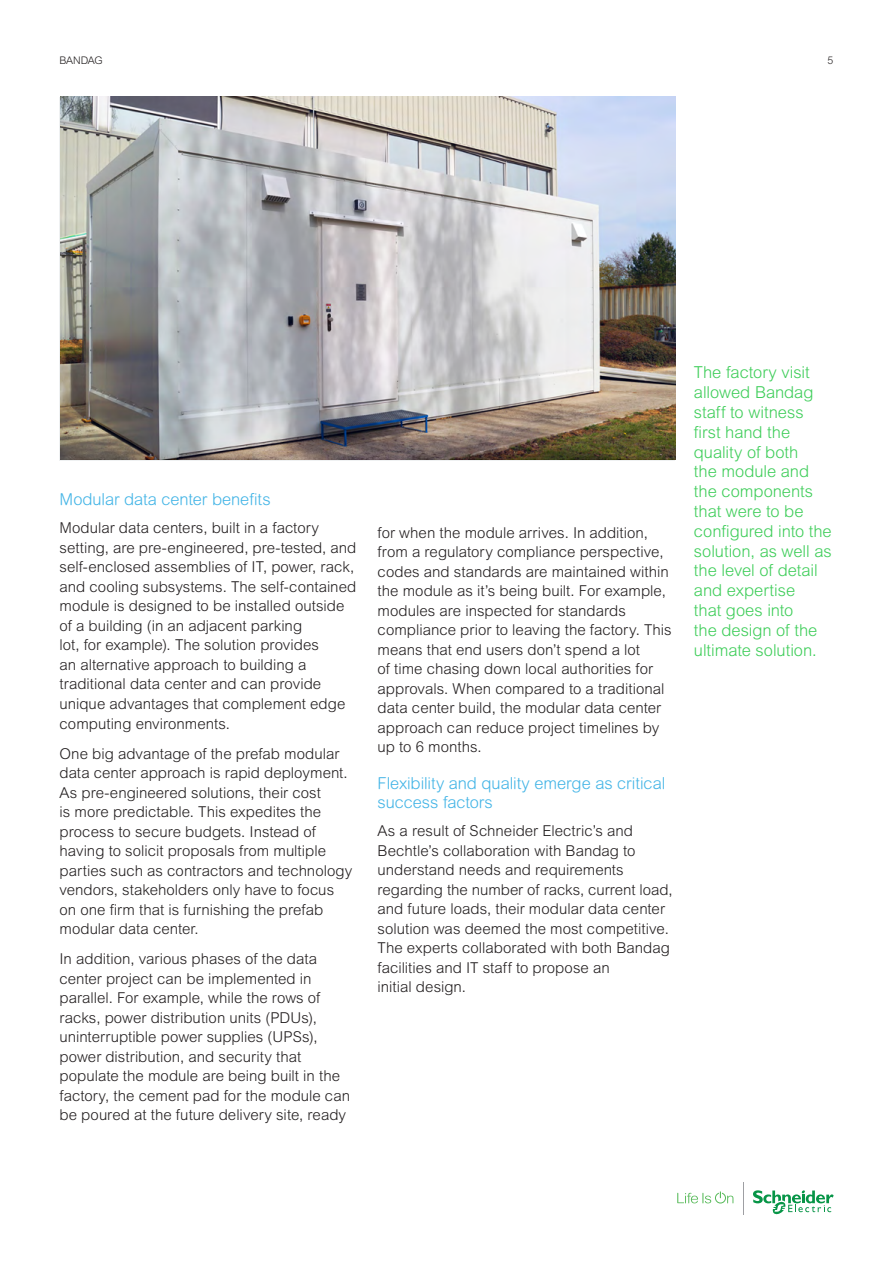
<style>
.page{position:relative;width:893px;height:1263px;background:#fff}
.page>*{position:absolute;margin:0;border:0;box-sizing:border-box;transform-origin:0 0}
.t1{font:300 16.5px/19.8px "Arial MT Std";letter-spacing:-.005em;color:#3dcd58}
.t2{font:300 16.5px/19.5px "Arial Rounded MT Std";letter-spacing:-.005em;color:#42b4e6}
.t3{font:300 15px/19.5px "Arial MT Std";color:#231f20}
.t4{font:300 10.5px "Arial MT Std";letter-spacing:-.03em;color:#231f20}
</style>
<div class="page">
<img style="left:60px;top:97px;width:615px;height:362px">
<svg style="left:677px;top:1191px;width:56px;height:12px"></svg>
<svg style="left:753px;top:1190px;width:81px;height:25px"></svg>
<hr style="left:743px;top:1182px;width:1px;height:32px;background:#9e9fa3">
<p class="t4" style="left:60px;top:54px;width:45px">BANDAG</p>
<p class="t4" style="left:828px;top:54px;width:7px">5</p>
<p class="t2" style="left:60px;top:491px;width:213px">Modular data center benefits</p>
<p class="t3" style="left:60px;top:518px;width:298px">Modular data centers, built in a factory setting, are pre-engineered, pre-tested, and self-enclosed assemblies of IT, power, rack, and cooling subsystems. The self-contained module is designed to be installed outside of a building (in an adjacent parking<br>lot, for example). The solution provides<br>an alternative approach to building a traditional data center and can provide unique advantages that complement edge computing environments.</p>
<p class="t3" style="left:60px;top:743px;width:294px">One big advantage of the prefab modular data center approach is rapid deployment.<br>As pre-engineered solutions, their cost<br>is more predictable. This expedites the process to secure budgets. Instead of having to solicit proposals from multiple parties such as contractors and technology vendors, stakeholders only have to focus on one firm that is furnishing the prefab modular data center.</p>
<p class="t3" style="left:60px;top:949px;width:292px">In addition, various phases of the data center project can be implemented in parallel. For example, while the rows of racks, power distribution units (PDUs), uninterruptible power supplies (UPSs), power distribution, and security that populate the module are being built in the factory, the cement pad for the module can be poured at the future delivery site, ready</p>
<p class="t3" style="left:378px;top:523px;width:296px">for when the module arrives. In addition, from a regulatory compliance perspective, codes and standards are maintained within the module as it’s being built. For example, modules are inspected for standards compliance prior to leaving the factory. This means that end users don’t spend a lot<br>of time chasing down local authorities for approvals. When compared to a traditional data center build, the modular data center approach can reduce project timelines by up to 6 months.</p>
<p class="t2" style="left:378px;top:774px;width:289px">Flexibility and quality emerge as critical success factors</p>
<p class="t3" style="left:378px;top:821px;width:296px">As a result of Schneider Electric’s and Bechtle’s collaboration with Bandag to understand needs and requirements regarding the number of racks, current load, and future loads, their modular data center solution was deemed the most competitive.<br>The experts collaborated with both Bandag facilities and IT staff to propose an<br>initial design.</p>
<p class="t1" style="left:694px;top:363px;width:139px">The factory visit allowed Bandag staff to witness first hand the quality of both<br>the module and the components that were to be configured into the solution, as well as the level of detail and expertise<br>that goes into<br>the design of the ultimate solution.</p>
</div>
